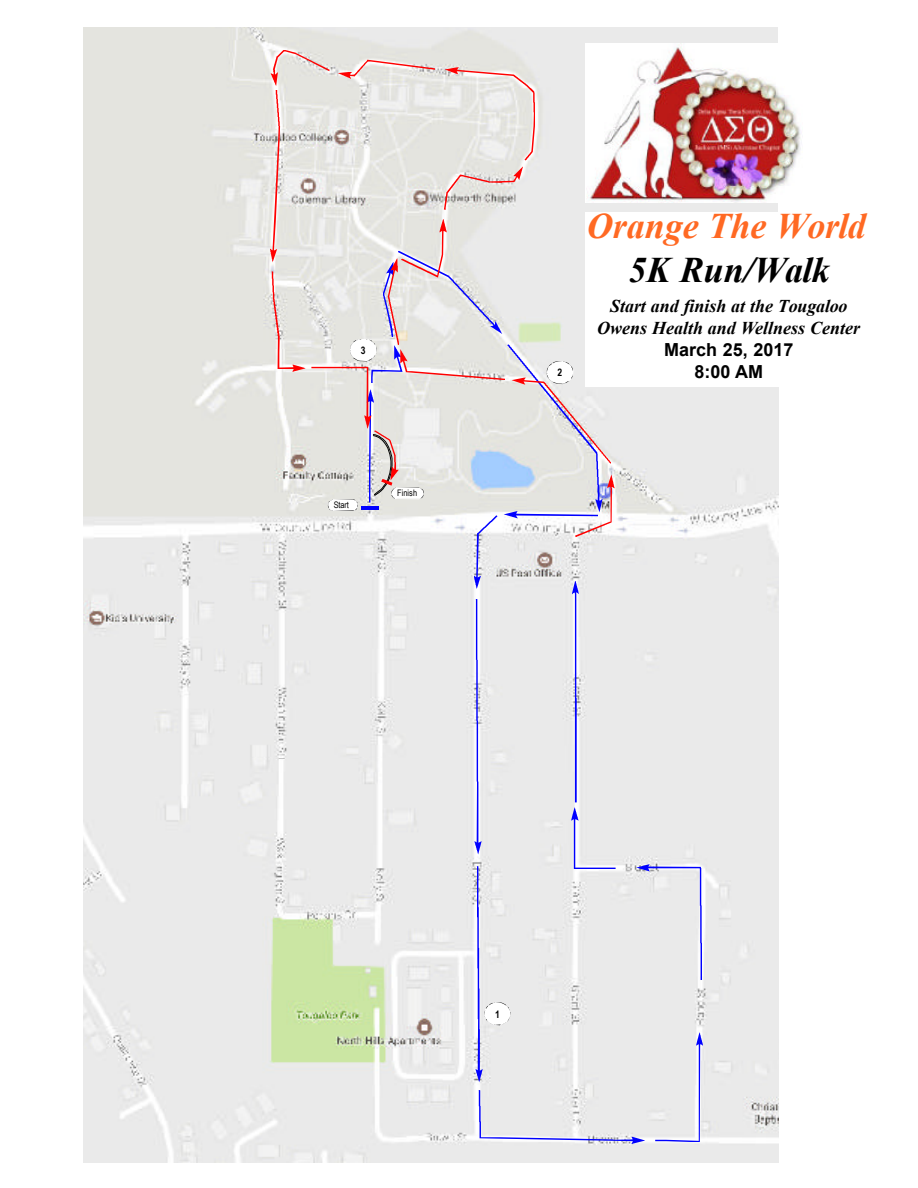
<style>
.page{position:relative;width:918px;height:1188px;background:#fff}
.page>*{position:absolute;margin:0;border:0;box-sizing:border-box;transform-origin:0 0}
.t1{font:italic 700 36px "Times New Roman";color:#ff6923}
.t2{font:italic 700 36px "Times New Roman";letter-spacing:-.01em;color:#000}
.t3{font:italic 700 18px/21.6px "Times New Roman";color:#000;text-align:center}
.t4{font:700 18px/21.6px "Arial";color:#000;text-align:center}
.t5{font:700 10.5px "Arial Narrow";color:#000}
.t6{font:9px "Arial Narrow";letter-spacing:.01em;color:#000}
</style>
<div class="page">
<img style="left:83px;top:27px;width:695px;height:322px">
<img style="left:83px;top:349px;width:696px;height:410px">
<div style="left:83px;top:759px;width:696px;height:404px;background:#eaeaea"></div>
<svg style="left:478px;top:1090px;width:167px;height:54px;background:#e1e1eb"></svg>
<svg style="left:655px;top:1032px;width:48px;height:110px;background:#e1e1ec"></svg>
<svg style="left:636px;top:864px;width:66px;height:116px;background:#e1e1eb"></svg>
<svg style="left:270px;top:50px;width:346px;height:1033px;background:#e5e4e3"></svg>
<img style="left:586px;top:43px;width:216px;height:160px">
<div style="left:585px;top:212px;width:287px;height:174px;background:#fff"></div>
<p class="t5" style="left:361px;top:344px;width:6px">3</p>
<p class="t6" style="left:334px;top:500px;width:17px">Start</p>
<p class="t6" style="left:397px;top:488px;width:22px">Finish</p>
<p class="t5" style="left:558px;top:366px;width:6px">2</p>
<h1 class="t1" style="left:587px;top:206px;width:281px">Orange The World</h1>
<h1 class="t2" style="left:629px;top:249px;width:203px">5K Run/Walk</h1>
<p class="t3" style="left:597px;top:295px;width:264px">Start and finish at the Tougaloo<br>Owens Health and Wellness Center</p>
<p class="t4" style="left:664px;top:339px;width:131px">March 25, 2017<br>8:00 AM</p>
<p class="t5" style="left:495px;top:1008px;width:6px">1</p>
</div>
